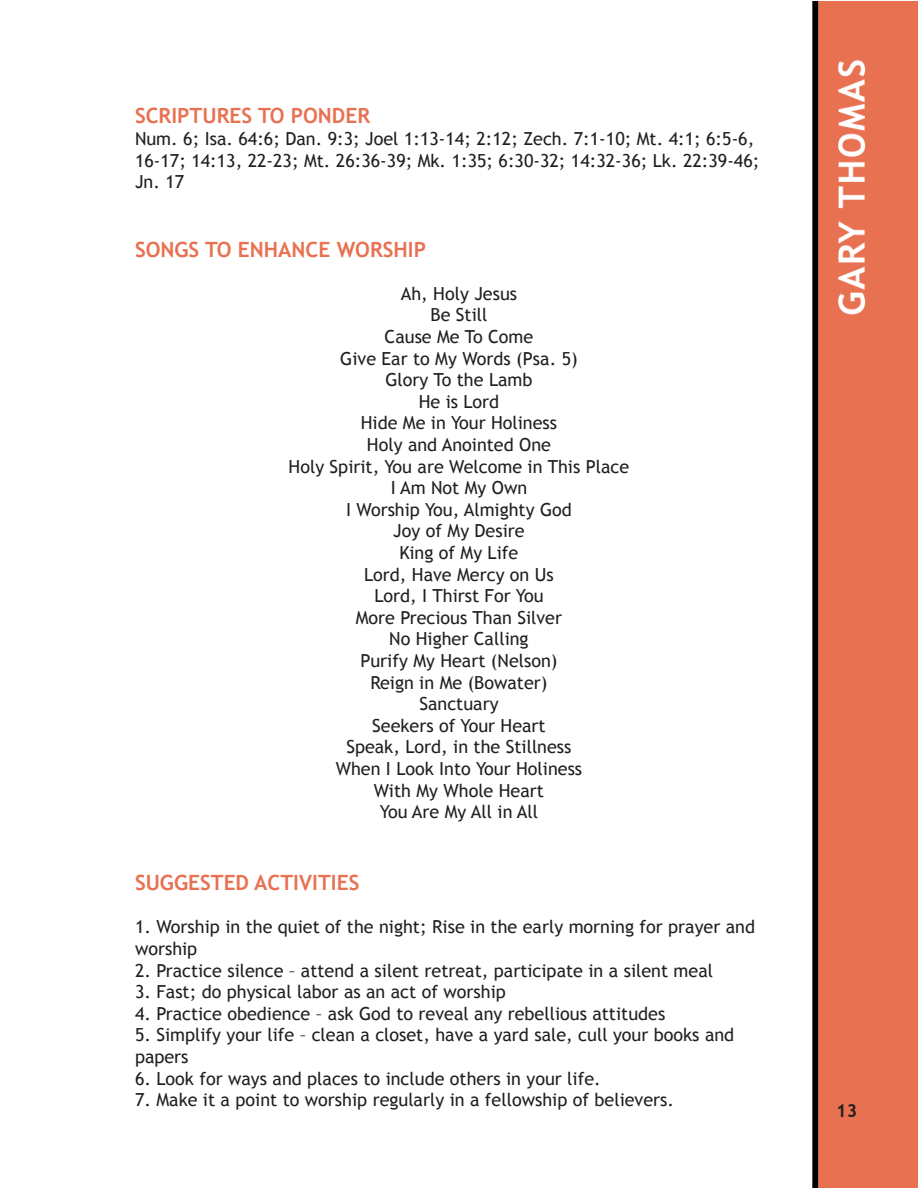
<style>
.page{position:relative;width:918px;height:1188px;background:#fff}
.page>*{position:absolute;margin:0;border:0;box-sizing:border-box;transform-origin:0 0}
.t1{font:700 21px "Trebuchet MS";color:#e87151}
.t2{font:18px/21.6px "Trebuchet MS";color:#231f20}
.t3{font:700 18px "Trebuchet MS";color:#231f20}
</style>
<div class="page">
<img style="left:812px;top:1px;width:106px;height:1187px">
<p class="t1" style="left:135px;top:103px;width:237px">SCRIPTURES TO PONDER</p>
<p class="t2" style="left:135px;top:128px;width:626px">Num. 6; Isa. 64:6; Dan. 9:3; Joel 1:13-14; 2:12; Zech. 7:1-10; Mt. 4:1; 6:5-6,<br>16-17; 14:13, 22-23; Mt. 26:36-39; Mk. 1:35; 6:30-32; 14:32-36; Lk. 22:39-46;<br>Jn. 17</p>
<p class="t1" style="left:135px;top:236px;width:293px">SONGS TO ENHANCE WORSHIP</p>
<p class="t2" style="left:401px;top:283px;width:118px">Ah, Holy Jesus</p>
<p class="t2" style="left:431px;top:305px;width:58px">Be Still</p>
<p class="t2" style="left:385px;top:326px;width:150px">Cause Me To Come</p>
<p class="t2" style="left:340px;top:348px;width:239px">Give Ear to My Words (Psa. 5)</p>
<p class="t2" style="left:385px;top:369px;width:149px">Glory To the Lamb</p>
<p class="t2" style="left:419px;top:391px;width:82px">He is Lord</p>
<p class="t2" style="left:361px;top:413px;width:198px">Hide Me in Your Holiness</p>
<p class="t2" style="left:367px;top:434px;width:186px">Holy and Anointed One</p>
<p class="t2" style="left:289px;top:456px;width:342px">Holy Spirit, You are Welcome in This Place</p>
<p class="t2" style="left:391px;top:477px;width:138px">I Am Not My Own</p>
<p class="t2" style="left:346px;top:499px;width:227px">I Worship You, Almighty God</p>
<p class="t2" style="left:393px;top:521px;width:133px">Joy of My Desire</p>
<p class="t2" style="left:400px;top:542px;width:120px">King of My Life</p>
<p class="t2" style="left:364px;top:564px;width:191px">Lord, Have Mercy on Us</p>
<p class="t2" style="left:374px;top:585px;width:171px">Lord, I Thirst For You</p>
<p class="t2" style="left:356px;top:607px;width:208px">More Precious Than Silver</p>
<p class="t2" style="left:389px;top:629px;width:141px">No Higher Calling</p>
<p class="t2" style="left:360px;top:650px;width:199px">Purify My Heart (Nelson)</p>
<p class="t2" style="left:370px;top:672px;width:179px">Reign in Me (Bowater)</p>
<p class="t2" style="left:419px;top:693px;width:81px">Sanctuary</p>
<p class="t2" style="left:372px;top:715px;width:175px">Seekers of Your Heart</p>
<p class="t2" style="left:346px;top:737px;width:227px">Speak, Lord, in the Stillness</p>
<p class="t2" style="left:336px;top:758px;width:248px">When I Look Into Your Holiness</p>
<p class="t2" style="left:374px;top:780px;width:172px">With My Whole Heart</p>
<p class="t2" style="left:380px;top:801px;width:160px">You Are My All in All</p>
<p class="t1" style="left:135px;top:870px;width:226px">SUGGESTED ACTIVITIES</p>
<p class="t2" style="left:135px;top:917px;width:622px">1. Worship in the quiet of the night; Rise in the early morning for prayer and worship</p>
<p class="t2" style="left:135px;top:960px;width:580px">2. Practice silence – attend a silent retreat, participate in a silent meal</p>
<p class="t2" style="left:135px;top:981px;width:372px">3. Fast; do physical labor as an act of worship</p>
<p class="t2" style="left:135px;top:1003px;width:532px">4. Practice obedience – ask God to reveal any rebellious attitudes</p>
<p class="t2" style="left:135px;top:1025px;width:601px">5. Simplify your life – clean a closet, have a yard sale, cull your books and papers</p>
<p class="t2" style="left:135px;top:1068px;width:467px">6. Look for ways and places to include others in your life.</p>
<p class="t2" style="left:135px;top:1089px;width:541px">7. Make it a point to worship regularly in a fellowship of believers.</p>
<p class="t3" style="left:836px;top:1099px;width:10px">13</p>
</div>
